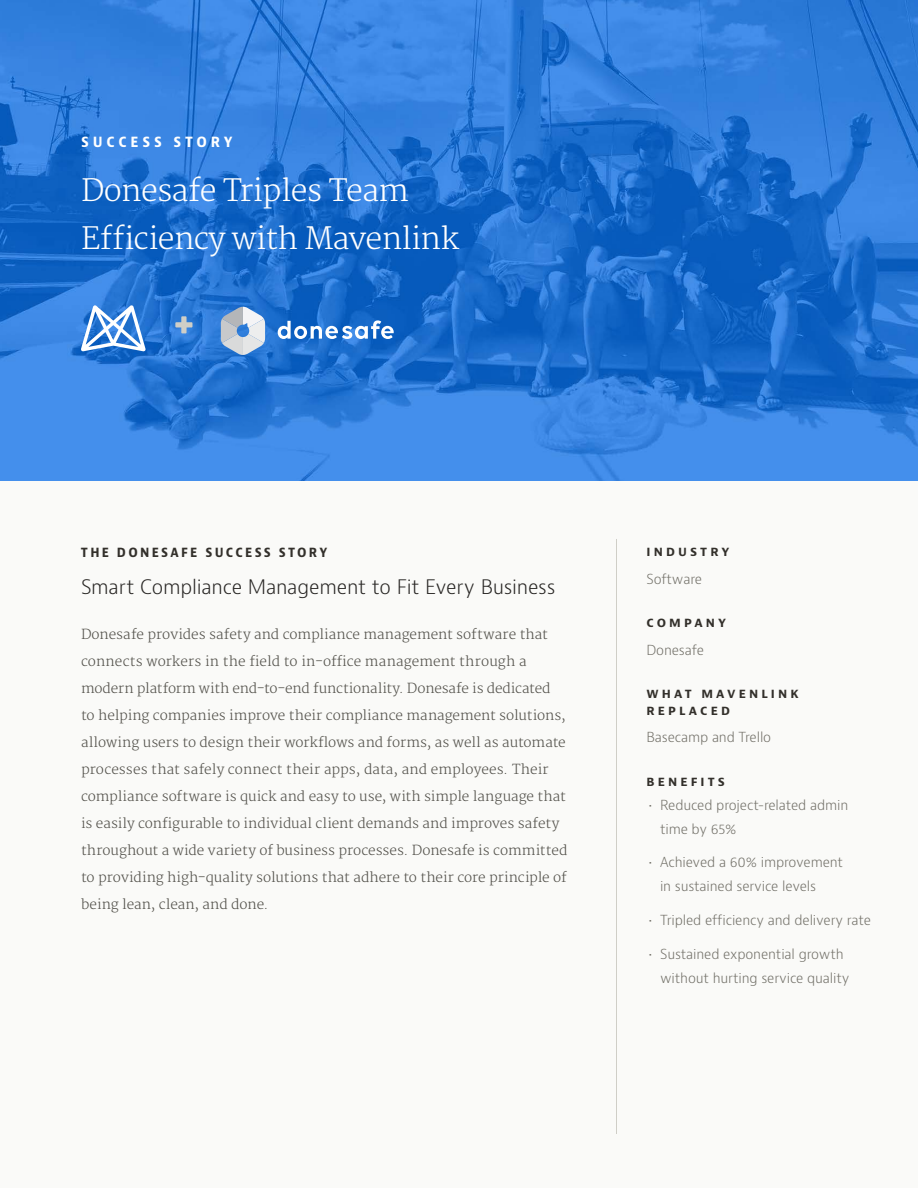
<style>
.page{position:relative;width:918px;height:1188px;background:#fafaf8}
.page>*{position:absolute;margin:0;border:0;box-sizing:border-box;transform-origin:0 0}
.t1{font:300 30px/48px "Merriweather";letter-spacing:-.02em;color:#fff}
.t2{font:300 19.5px "Bernino Sans";letter-spacing:-.01em;color:#282624}
.t3{font:700 condensed 15px "Bernino Sans";letter-spacing:.255em;color:#fff}
.t4{font:300 13.5px/27px "Merriweather";color:#52504a}
.t5{font:300 13.5px/24px "Bernino Sans";letter-spacing:-.01em;color:#716f67}
.t6{font:700 condensed 13.5px "Bernino Sans";letter-spacing:.17em;color:#33302b}
.t7{font:700 12px/16.5px "Bernino Sans";letter-spacing:.26em;color:#33302b}
</style>
<div class="page">
<img style="left:0;top:0;width:918px;height:481px">
<svg style="left:175px;top:316px;width:17px;height:17px"></svg>
<svg style="left:81px;top:305px;width:65px;height:46px"></svg>
<hr style="left:616px;top:539px;width:1px;height:595px;background:#cfcec7">
<svg style="left:221px;top:307px;width:44px;height:48px"></svg>
<svg style="left:278px;top:320px;width:116px;height:19px"></svg>
<p class="t3" style="left:81px;top:132px;width:153px">SUCCESS STORY</p>
<h1 class="t1" style="left:81px;top:168px;width:380px">Donesafe Triples Team<br>Efficiency with Mavenlink</h1>
<p class="t6" style="left:81px;top:544px;width:248px">THE DONESAFE SUCCESS STORY</p>
<h2 class="t2" style="left:81px;top:574px;width:476px">Smart Compliance Management to Fit Every Business</h2>
<p class="t4" style="left:81px;top:621px;width:488px">Donesafe provides safety and compliance management software that connects workers in the field to in-office management through a modern platform with end-to-end functionality. Donesafe is dedicated to helping companies improve their compliance management solutions, allowing users to design their workflows and forms, as well as automate processes that safely connect their apps, data, and employees. Their compliance software is quick and easy to use, with simple language that is easily configurable to individual client demands and improves safety throughout a wide variety of business processes. Donesafe is committed to providing high-quality solutions that adhere to their core principle of being lean, clean, and done.</p>
<p class="t7" style="left:646px;top:544px;width:85px">INDUSTRY</p>
<p class="t5" style="left:646px;top:567px;width:57px">Software</p>
<p class="t7" style="left:646px;top:615px;width:81px">COMPANY</p>
<p class="t5" style="left:646px;top:638px;width:59px">Donesafe</p>
<p class="t7" style="left:646px;top:686px;width:154px">WHAT MAVENLINK<br>REPLACED</p>
<p class="t5" style="left:646px;top:726px;width:126px">Basecamp and Trello</p>
<p class="t7" style="left:646px;top:773px;width:80px">BENEFITS</p>
<p class="t5" style="left:660px;top:793px;width:190px;text-indent:-11px">• Reduced project-related admin time by 65%</p>
<p class="t5" style="left:660px;top:851px;width:185px;text-indent:-11px">• Achieved a 60% improvement in sustained service levels</p>
<p class="t5" style="left:649px;top:908px;width:223px">• Tripled efficiency and delivery rate</p>
<p class="t5" style="left:660px;top:942px;width:191px;text-indent:-11px">• Sustained exponential growth without hurting service quality</p>
</div>
